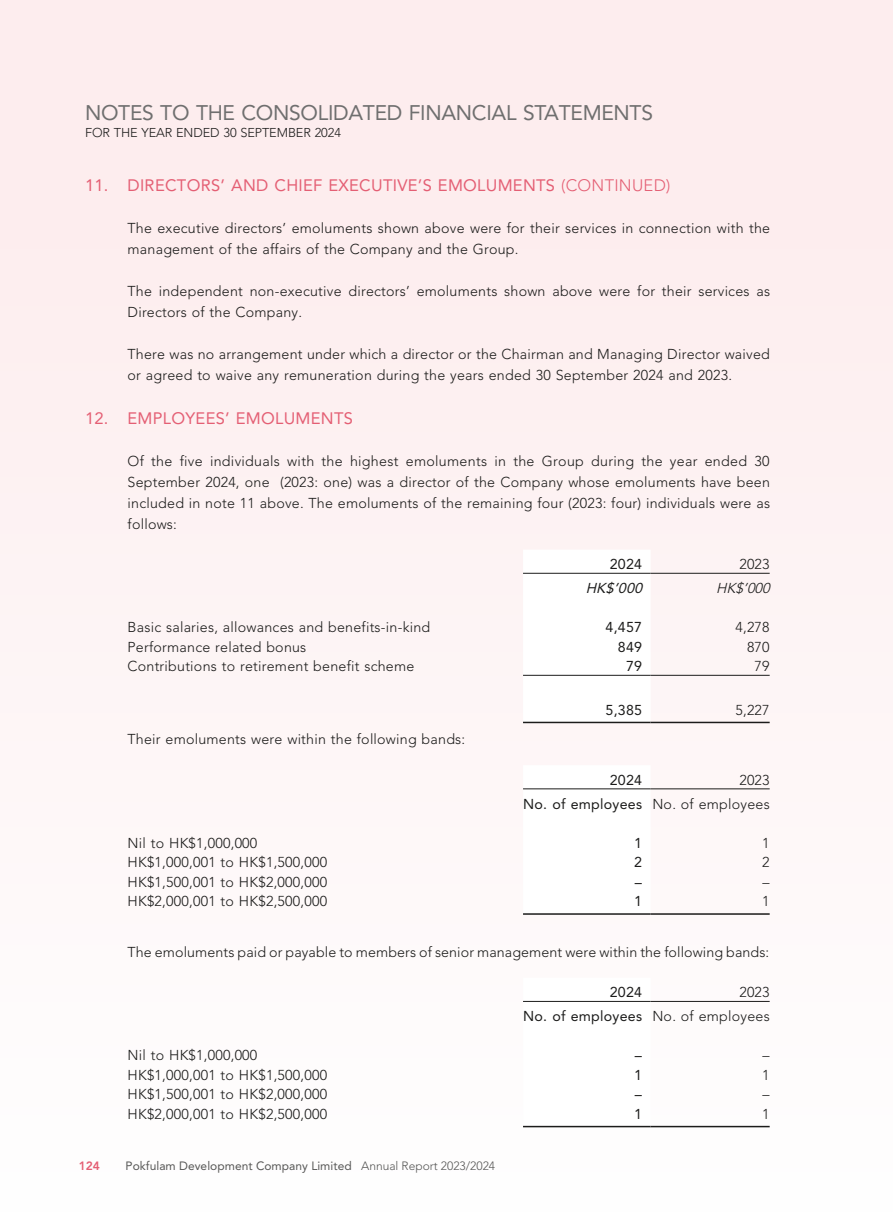
<style>
.page{position:relative;width:893px;height:1212px;background:#fdedee}
.page>*{position:absolute;margin:0;border:0;box-sizing:border-box;transform-origin:0 0}
.t1{font:21px "Avenir LT Pro";letter-spacing:-.015em;color:#6f6f6f}
.t2{font:16.5px "Avenir LT Pro";letter-spacing:.015em;color:#e45f74}
.t3{font:300 14.25px/21px "Avenir LT Pro";letter-spacing:.015em;color:#1c1c1b}
.t4{font:14.25px "Avenir LT Pro";letter-spacing:.015em;color:#1c1c1b}
.t5{font:italic 14.25px "Avenir LT Pro";color:#1c1c1b}
.t6{font:italic 300 14.25px "Avenir LT Pro";color:#1c1c1b}
.t7{font:300 12.75px "Avenir LT Pro";letter-spacing:-.01em;color:#1c1c1b}
.t8{font:12px "Avenir LT Pro";color:#575756}
.t9{font:800 12px "Avenir LT Pro";color:#e45f74}
.s1{font-weight:300}
.s2{font-weight:400}
</style>
<div class="page">
<div style="left:523px;top:550px;width:128px;height:172px;background:#fff"></div>
<hr style="left:523px;top:573px;width:128px;height:1px;background:#1c1c1b">
<hr style="left:651px;top:573px;width:119px;height:1px;background:#1c1c1b">
<hr style="left:523px;top:675px;width:128px;height:1px;background:#1c1c1b">
<hr style="left:651px;top:675px;width:119px;height:1px;background:#1c1c1b">
<hr style="left:523px;top:722px;width:128px;height:1px;background:#1c1c1b">
<hr style="left:651px;top:722px;width:119px;height:1px;background:#1c1c1b">
<div style="left:523px;top:765px;width:128px;height:148px;background:#fff"></div>
<hr style="left:523px;top:788px;width:128px;height:1px;background:#1c1c1b">
<hr style="left:651px;top:788px;width:119px;height:1px;background:#1c1c1b">
<hr style="left:523px;top:913px;width:128px;height:2px;background:#1c1c1b">
<hr style="left:651px;top:913px;width:119px;height:2px;background:#1c1c1b">
<div style="left:523px;top:978px;width:128px;height:148px;background:#fff"></div>
<hr style="left:523px;top:1001px;width:128px;height:1px;background:#1c1c1b">
<hr style="left:651px;top:1001px;width:119px;height:1px;background:#1c1c1b">
<hr style="left:523px;top:1126px;width:128px;height:1px;background:#1c1c1b">
<hr style="left:651px;top:1126px;width:119px;height:1px;background:#1c1c1b">
<h1 class="t1" style="left:85px;top:100px;width:569px">NOTES TO THE CONSOLIDATED FINANCIAL STATEMENTS</h1>
<p class="t7" style="left:85px;top:125px;width:257px">FOR THE YEAR ENDED 30 SEPTEMBER 2024</p>
<p class="t2" style="left:85px;top:175px;width:587px">11. DIRECTORS’ AND CHIEF EXECUTIVE’S EMOLUMENTS <span class="s1">(CONTINUED)</span></p>
<p class="t3" style="left:128px;top:218px;width:644px">The executive directors’ emoluments shown above were for their services in connection with the management of the affairs of the Company and the Group.</p>
<p class="t3" style="left:128px;top:281px;width:644px">The independent non-executive directors’ emoluments shown above were for their services as<br>Directors of the Company.</p>
<p class="t3" style="left:128px;top:344px;width:644px">There was no arrangement under which a director or the Chairman and Managing Director waived or agreed to waive any remuneration during the years ended 30 September 2024 and 2023.</p>
<p class="t2" style="left:85px;top:408px;width:269px">12. EMPLOYEES’ EMOLUMENTS</p>
<p class="t3" style="left:128px;top:450px;width:644px;text-align:justify">Of the five individuals with the highest emoluments in the Group during the year ended 30<br>September 2024, one (2023: one) was a director of the Company whose emoluments have been included in note 11 above. The emoluments of the remaining four (2023: four) individuals were as follows:</p>
<p class="t4" style="left:610px;top:555px;width:34px">2024</p>
<p class="t3" style="left:739px;top:554px;width:32px">2023</p>
<p class="t5" style="left:586px;top:579px;width:62px">HK$’000</p>
<p class="t6" style="left:716px;top:580px;width:59px">HK$’000</p>
<p class="t3" style="left:128px;top:617px;width:304px">Basic salaries, allowances and benefits-in-kind</p>
<p class="t4" style="left:605px;top:618px;width:38px">4,457</p>
<p class="t3" style="left:735px;top:617px;width:36px">4,278</p>
<p class="t3" style="left:128px;top:636px;width:180px">Performance related bonus</p>
<p class="t4" style="left:618px;top:638px;width:26px">849</p>
<p class="t3" style="left:747px;top:636px;width:24px">870</p>
<p class="t3" style="left:128px;top:656px;width:288px">Contributions to retirement benefit scheme</p>
<p class="t4" style="left:626px;top:657px;width:18px">79</p>
<p class="t3" style="left:755px;top:656px;width:17px">79</p>
<p class="t4" style="left:605px;top:701px;width:38px">5,385</p>
<p class="t3" style="left:735px;top:699px;width:36px">5,227</p>
<p class="t3" style="left:128px;top:729px;width:339px">Their emoluments were within the following bands:</p>
<p class="t4" style="left:610px;top:771px;width:34px">2024</p>
<p class="t3" style="left:523px;top:768px;width:248px;line-height:24px;text-align:right">2023<br><span class="s2">No. of employees</span> No. of employees</p>
<p class="t3" style="left:128px;top:832px;width:131px">Nil to HK$1,000,000</p>
<p class="t4" style="left:634px;top:834px;width:9px">1</p>
<p class="t3" style="left:762px;top:832px;width:9px">1</p>
<p class="t3" style="left:128px;top:852px;width:201px">HK$1,000,001 to HK$1,500,000</p>
<p class="t4" style="left:634px;top:853px;width:9px">2</p>
<p class="t3" style="left:762px;top:852px;width:9px">2</p>
<p class="t3" style="left:128px;top:871px;width:201px">HK$1,500,001 to HK$2,000,000</p>
<p class="t4" style="left:635px;top:873px;width:9px">–</p>
<p class="t3" style="left:762px;top:871px;width:9px">–</p>
<p class="t3" style="left:128px;top:891px;width:201px">HK$2,000,001 to HK$2,500,000</p>
<p class="t4" style="left:634px;top:892px;width:9px">1</p>
<p class="t3" style="left:762px;top:891px;width:9px">1</p>
<p class="t3" style="left:128px;top:941px;width:643px">The emoluments paid or payable to members of senior management were within the following bands:</p>
<p class="t4" style="left:610px;top:983px;width:34px">2024</p>
<p class="t3" style="left:523px;top:980px;width:248px;line-height:24px;text-align:right">2023<br><span class="s2">No. of employees</span> No. of employees</p>
<p class="t3" style="left:128px;top:1045px;width:131px">Nil to HK$1,000,000</p>
<p class="t4" style="left:635px;top:1046px;width:9px">–</p>
<p class="t3" style="left:762px;top:1045px;width:9px">–</p>
<p class="t3" style="left:128px;top:1064px;width:201px">HK$1,000,001 to HK$1,500,000</p>
<p class="t4" style="left:634px;top:1066px;width:9px">1</p>
<p class="t3" style="left:762px;top:1064px;width:9px">1</p>
<p class="t3" style="left:128px;top:1084px;width:201px">HK$1,500,001 to HK$2,000,000</p>
<p class="t4" style="left:635px;top:1085px;width:9px">–</p>
<p class="t3" style="left:762px;top:1084px;width:9px">–</p>
<p class="t3" style="left:128px;top:1103px;width:201px">HK$2,000,001 to HK$2,500,000</p>
<p class="t4" style="left:634px;top:1105px;width:9px">1</p>
<p class="t3" style="left:762px;top:1103px;width:9px">1</p>
<p class="t9" style="left:79px;top:1158px;width:23px">124</p>
<p class="t8" style="left:126px;top:1158px;width:371px">Pokfulam Development Company Limited <span class="s1">Annual Report 2023/2024</span></p>
</div>
